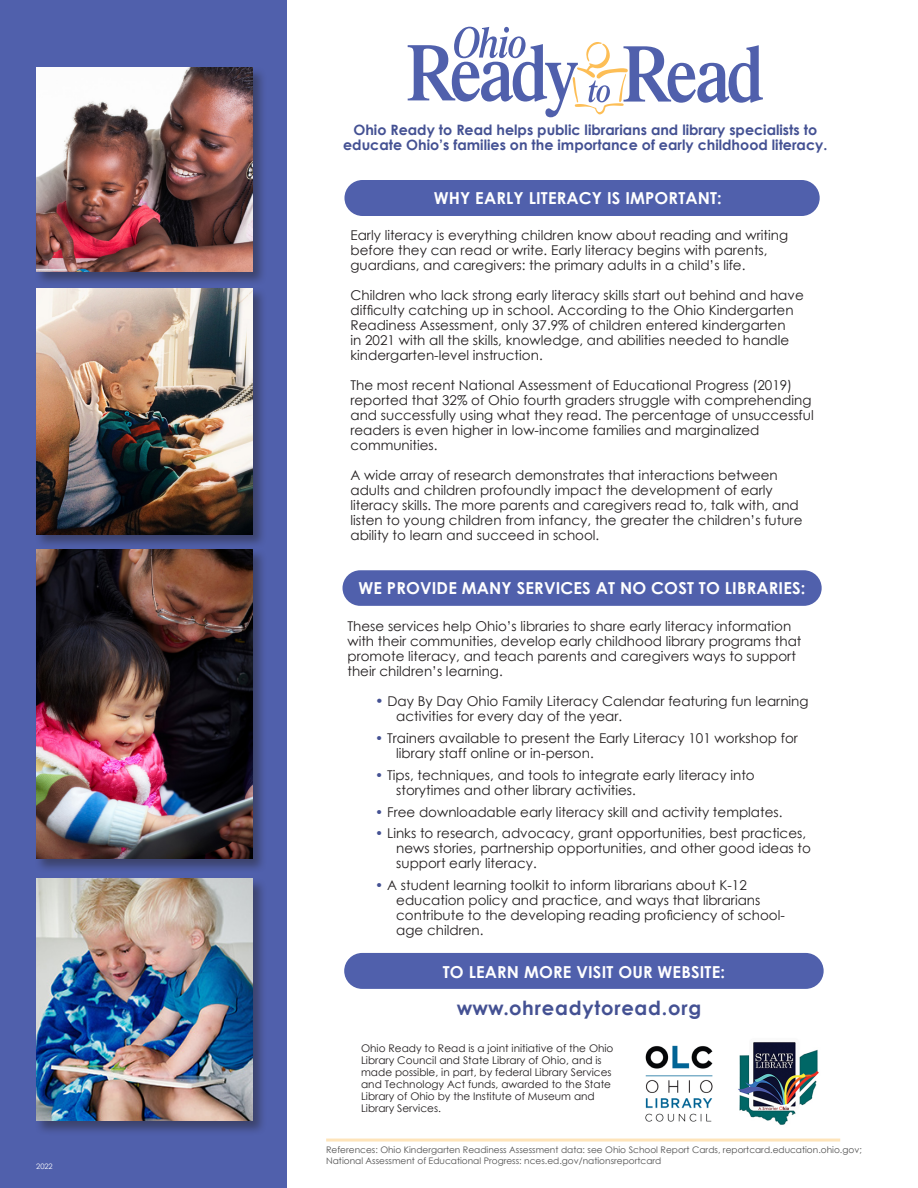
<style>
.page{position:relative;width:918px;height:1188px;background:#fff}
.page>*{position:absolute;margin:0;border:0;box-sizing:border-box;transform-origin:0 0}
.t1{font:700 19.5px "Century Gothic";letter-spacing:.04em;color:#445193}
.t2{font:700 16.5px "Century Gothic";letter-spacing:.01em;color:#fff}
.t3{font:700 14.25px/15px "Century Gothic";color:#445193;text-align:center}
.t4{font:13.5px/15px "Century Gothic";color:#231f20}
.t5{font:10.5px/12px "Century Gothic";color:#231f20}
.t6{font:9px/10.5px "Century Gothic";color:#505050}
.t7{font:7.5px "Century Gothic";color:#fff}
.s1{font-size:14.25px;color:#445193}
.s2{color:#445193}
</style>
<div class="page">
<div style="left:0;top:0;width:287px;height:1188px;background:#5060ac"></div>
<img style="left:645px;top:1045px;width:68px;height:77px">
<img style="left:738px;top:1042px;width:81px;height:83px">
<div style="left:344px;top:180px;width:476px;height:36px;background:#5060ac;border-radius:18px"></div>
<div style="left:35px;top:66px;width:232px;height:221px;background:#231f20;opacity:.45"></div>
<img style="left:36px;top:68px;width:216px;height:204px">
<div style="left:35px;top:286px;width:232px;height:263px;background:#231f20;opacity:.45"></div>
<img style="left:36px;top:288px;width:216px;height:246px">
<div style="left:35px;top:548px;width:232px;height:326px;background:#231f20;opacity:.45"></div>
<img style="left:36px;top:549px;width:216px;height:310px">
<div style="left:343px;top:570px;width:479px;height:36px;background:#5060ac;border-radius:18px"></div>
<div style="left:35px;top:877px;width:232px;height:258px;background:#231f20;opacity:.45"></div>
<img style="left:36px;top:879px;width:216px;height:241px">
<div style="left:344px;top:953px;width:480px;height:36px;background:#5060ac;border-radius:18px"></div>
<hr style="left:326px;top:1139px;width:514px;height:3px;background:#fdbe56">
<svg style="left:408px;top:27px;width:355px;height:90px"></svg>
<p class="t7" style="left:36px;top:1161px;width:18px">2022</p>
<p class="t3" style="left:343px;top:121px;width:486px">Ohio Ready to Read helps public librarians and library specialists to educate Ohio’s families on the importance of early childhood literacy.</p>
<p class="t2" style="left:434px;top:186px;width:290px">WHY EARLY LITERACY IS IMPORTANT:</p>
<p class="t4" style="left:350px;top:227px;width:439px">Early literacy is everything children know about reading and writing before they can read or write. Early literacy begins with parents, guardians, and caregivers: the primary adults in a child’s life.</p>
<p class="t4" style="left:350px;top:287px;width:455px">Children who lack strong early literacy skills start out behind and have difficulty catching up in school. According to the Ohio Kindergarten Readiness Assessment, only 37.9% of children entered kindergarten<br>in 2021 with all the skills, knowledge, and abilities needed to handle kindergarten-level instruction.</p>
<p class="t4" style="left:350px;top:377px;width:465px">The most recent National Assessment of Educational Progress (2019) reported that 32% of Ohio fourth graders struggle with comprehending and successfully using what they read. The percentage of unsuccessful readers is even higher in low-income families and marginalized communities.</p>
<p class="t4" style="left:350px;top:467px;width:453px">A wide array of research demonstrates that interactions between adults and children profoundly impact the development of early literacy skills. The more parents and caregivers read to, talk with, and listen to young children from infancy, the greater the children’s future ability to learn and succeed in school.</p>
<p class="t2" style="left:358px;top:575px;width:449px">WE PROVIDE MANY SERVICES AT NO COST TO LIBRARIES:</p>
<p class="t4" style="left:347px;top:618px;width:456px">These services help Ohio’s libraries to share early literacy information with their communities, develop early childhood library programs that promote literacy, and teach parents and caregivers ways to support their children’s learning.</p>
<p class="t4" style="left:396px;top:694px;width:414px;text-indent:-21px"><span class="s1">•</span> Day By Day Ohio Family Literacy Calendar featuring fun learning activities for every day of the year.</p>
<p class="t4" style="left:396px;top:731px;width:403px;text-indent:-21px"><span class="s2">•</span> Trainers available to present the Early Literacy 101 workshop for library staff online or in-person.</p>
<p class="t4" style="left:396px;top:767px;width:360px;text-indent:-21px"><span class="s2">•</span> Tips, techniques, and tools to integrate early literacy into storytimes and other library activities.</p>
<p class="t4" style="left:375px;top:804px;width:409px"><span class="s2">•</span> Free downloadable early literacy skill and activity templates.</p>
<p class="t4" style="left:396px;top:826px;width:416px;text-indent:-21px"><span class="s2">•</span> Links to research, advocacy, grant opportunities, best practices, news stories, partnership opportunities, and other good ideas to support early literacy.</p>
<p class="t4" style="left:396px;top:878px;width:390px;text-indent:-21px"><span class="s2">•</span> A student learning toolkit to inform librarians about K-12 education policy and practice, and ways that librarians contribute to the developing reading proficiency of school&shy;age children.</p>
<p class="t2" style="left:443px;top:960px;width:284px">TO LEARN MORE VISIT OUR WEBSITE:</p>
<p class="t1" style="left:457px;top:993px;width:246px">www.ohreadytoread.org</p>
<p class="t5" style="left:361px;top:1042px;width:254px">Ohio Ready to Read is a joint initiative of the Ohio Library Council and State Library of Ohio, and is made possible, in part, by federal Library Services and Technology Act funds, awarded to the State Library of Ohio by the Institute of Museum and Library Services.</p>
<p class="t6" style="left:326px;top:1144px;width:537px">References: Ohio Kindergarten Readiness Assessment data: see Ohio School Report Cards, reportcard.education.ohio.gov;<br>National Assessment of Educational Progress: nces.ed.gov/nationsreportcard</p>
</div>
